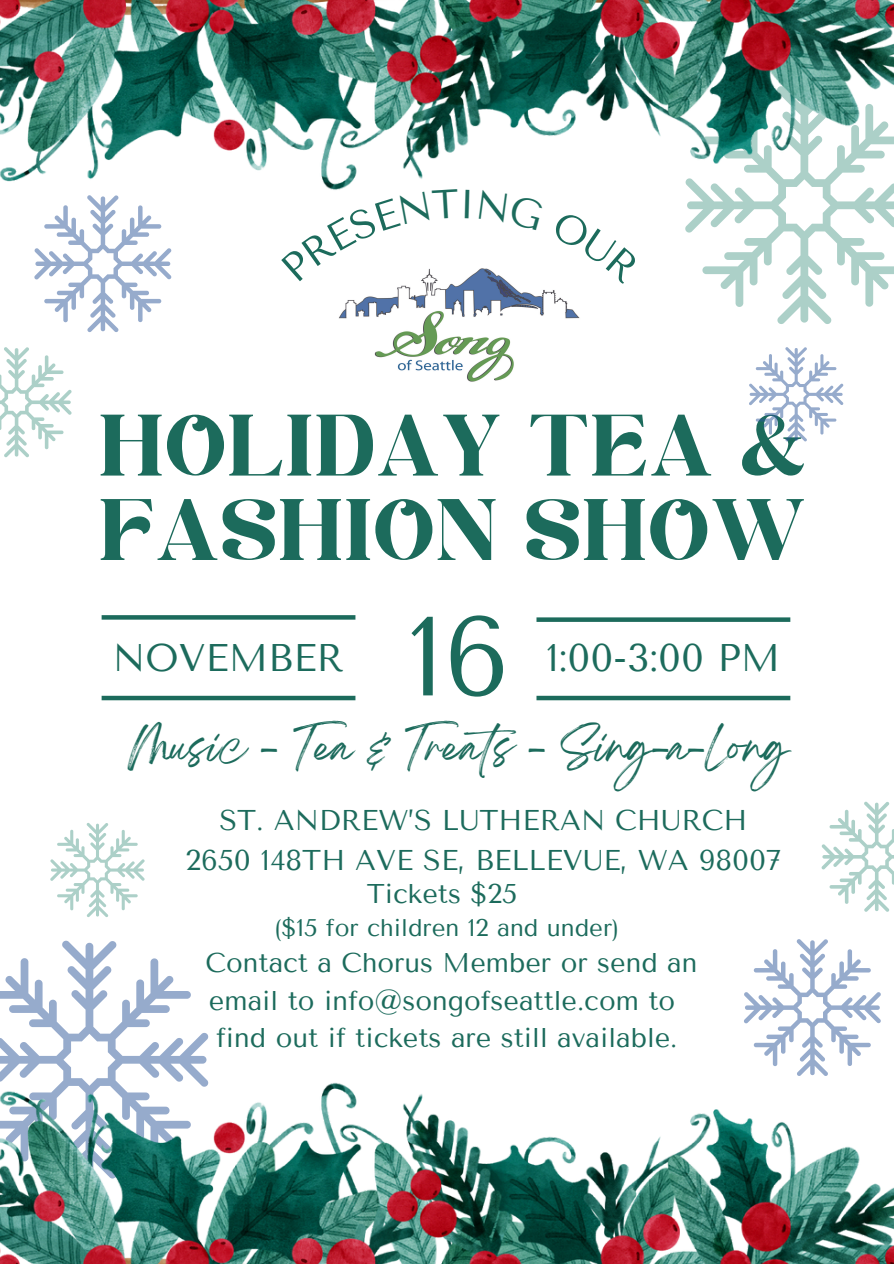
<style>
.page{position:relative;width:894px;height:1264px;background:#fff}
.page>*{position:absolute;margin:0;border:0;box-sizing:border-box;transform-origin:0 0}
.t1{font:112.2px "Tenor Sans";color:#1c6b5c}
.t2{font:87px/84.3px "Kelin Eator";color:#1c6b5c}
.t3{font:38.4px "Tenor Sans";color:#1c6b5c}
.t4{font:37.05px "Breathing";color:#1c6b5c}
.t5{font:28.5px/39.3px "Tenor Sans";color:#1c6b5c;text-align:center}
.t6{font:27px/37.2px "Tenor Sans";color:#1c6b5c}
.t7{font:24px "Tenor Sans";color:#1c6b5c}
</style>
<div class="page">
<svg style="left:685px;top:209px;width:208px;height:115px"></svg>
<img style="left:0;top:0;width:893px;height:209px">
<svg style="left:0;top:940px;width:208px;height:123px"></svg>
<img style="left:0;top:1063px;width:893px;height:200px">
<div style="left:102px;top:695px;width:253px;height:5px;background:#1c6b5c"></div>
<svg style="left:102px;top:615px;width:253px;height:4px"></svg>
<div style="left:536px;top:617px;width:254px;height:5px;background:#1c6b5c"></div>
<div style="left:536px;top:695px;width:254px;height:5px;background:#1c6b5c"></div>
<svg style="left:743px;top:939px;width:137px;height:136px"></svg>
<svg style="left:34px;top:195px;width:137px;height:137px"></svg>
<svg style="left:50px;top:823px;width:94px;height:94px"></svg>
<svg style="left:749px;top:347px;width:94px;height:94px"></svg>
<svg style="left:0;top:347px;width:72px;height:110px"></svg>
<svg style="left:821px;top:801px;width:72px;height:110px"></svg>
<img style="left:329px;top:226px;width:266px;height:177px;border-radius:84px">
<svg style="left:281px;top:189px;width:178px;height:92px"></svg>
<svg style="left:465px;top:189px;width:4px;height:20px"></svg>
<svg style="left:478px;top:189px;width:65px;height:41px"></svg>
<svg style="left:550px;top:236px;width:41px;height:48px"></svg>
<p class="t2" style="left:101px;top:411px;width:709px">HOLIDAY TEA &amp;<br>FASHION SHOW</p>
<h2 class="t1" style="left:408px;top:592px;width:103px">16</h2>
<p class="t3" style="left:113px;top:635px;width:232px">NOVEMBER</p>
<p class="t3" style="left:546px;top:635px;width:235px">1:00-3:00 PM</p>
<p class="t4" style="left:128px;top:735px;width:662px">Music - Tea &amp; Treats - Sing-a-Long</p>
<p class="t5" style="left:185px;top:801px;width:597px">ST. ANDREW’S LUTHERAN CHURCH<br>2650 148TH AVE SE, BELLEVUE, WA 98007</p>
<p class="t6" style="left:367px;top:874px;width:152px">Tickets $25</p>
<p class="t7" style="left:274px;top:914px;width:346px">($15 for children 12 and under)</p>
<p class="t6" style="left:205px;top:944px;width:493px">Contact a Chorus Member or send an email to info@songofseattle.com to find out if tickets are still available.</p>
</div>
